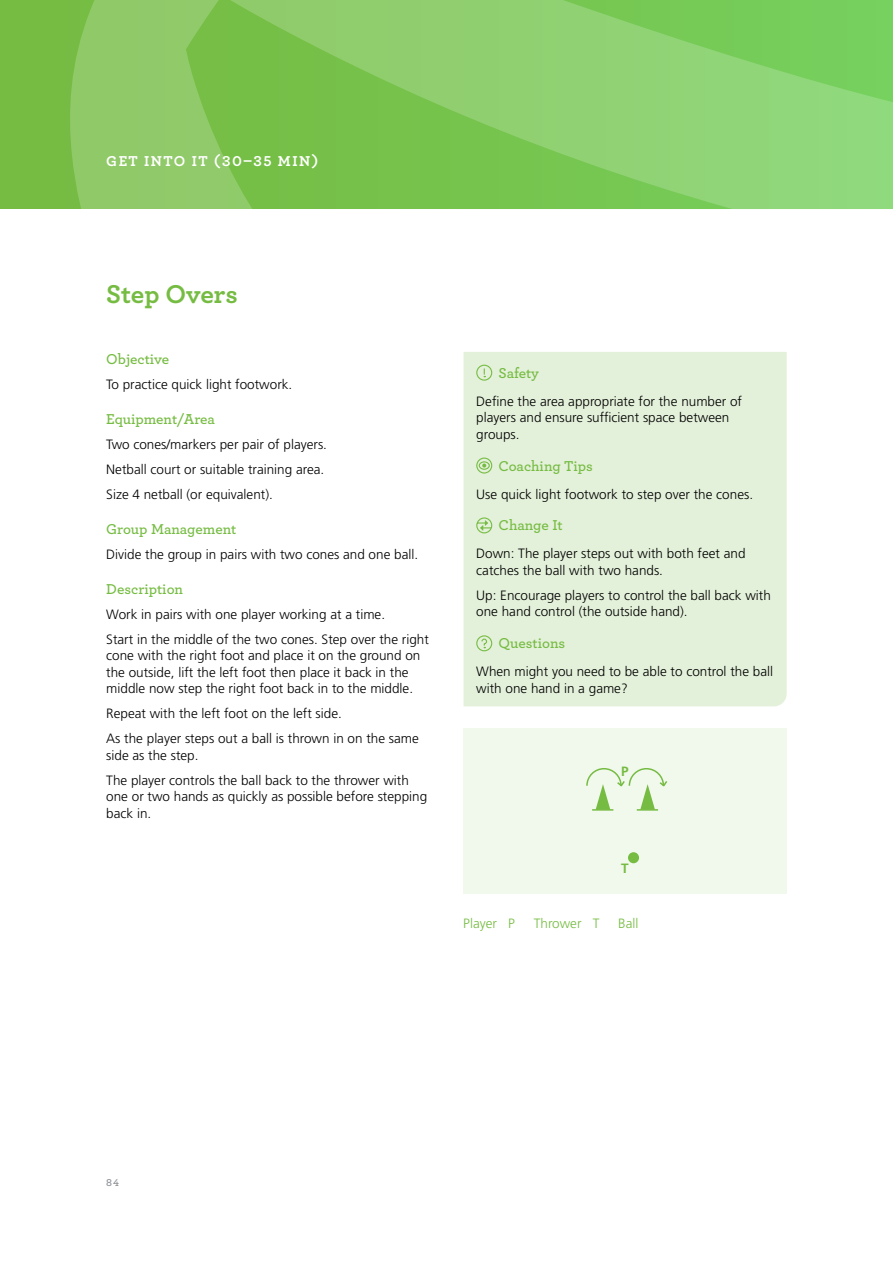
<style>
.page{position:relative;width:893px;height:1263px;background:#fff}
.page>*{position:absolute;margin:0;border:0;box-sizing:border-box;transform-origin:0 0}
.t1{font:700 27px "Archer";color:#76bc43}
.t2{font:600 15px "Archer";color:#76bc43}
.t3{font:700 15px "Archer";letter-spacing:.1em;color:#fff}
.t4{font:300 13.5px/16.5px "Frutiger LT Std";color:#000}
.t5{font:300 13.5px "Frutiger LT Std";color:#76bc43}
.t6{font:700 13.5px "Frutiger LT Std";color:#76bc43}
.t7{font:600 10.5px "Archer";color:#8f9398}
</style>
<div class="page">
<svg style="left:0;top:0;width:893px;height:209px;background:#84ca60"></svg>
<div style="left:463px;top:352px;width:324px;height:354px;background:#e4f1da"></div>
<svg style="left:476px;top:364px;width:17px;height:17px"></svg>
<svg style="left:476px;top:457px;width:17px;height:17px"></svg>
<svg style="left:476px;top:517px;width:17px;height:17px"></svg>
<svg style="left:476px;top:635px;width:17px;height:17px"></svg>
<div style="left:463px;top:728px;width:324px;height:165px;background:#f1f8ec"></div>
<hr style="left:592px;top:809px;width:21px;height:2px;background:#76bc43">
<hr style="left:637px;top:809px;width:21px;height:2px;background:#76bc43">
<svg style="left:586px;top:768px;width:82px;height:42px"></svg>
<div style="left:628px;top:852px;width:11px;height:11px;background:#76bc43;border-radius:50%"></div>
<p class="t3" style="left:106px;top:149px;width:214px">GET INTO IT (30–35 MIN)</p>
<h1 class="t1" style="left:106px;top:273px;width:133px">Step Overs</h1>
<p class="t2" style="left:106px;top:348px;width:64px">Objective</p>
<p class="t4" style="left:106px;top:376px;width:188px">To practice quick light footwork.</p>
<p class="t2" style="left:106px;top:408px;width:110px">Equipment/Area</p>
<p class="t4" style="left:106px;top:432px;width:222px;line-height:25px">Two cones/markers per pair of players.<br>Netball court or suitable training area.<br>Size 4 netball (or equivalent).</p>
<p class="t2" style="left:106px;top:517px;width:132px">Group Management</p>
<p class="t4" style="left:106px;top:546px;width:313px">Divide the group in pairs with two cones and one ball.</p>
<p class="t2" style="left:106px;top:577px;width:78px">Description</p>
<p class="t4" style="left:106px;top:602px;width:324px;line-height:25px">Work in pairs with one player working at a time.<br>Start in the middle of the two cones. Step over the right</p>
<p class="t4" style="left:106px;top:647px;width:316px">cone with the right foot and place it on the ground on the outside, lift the left foot then place it back in the middle now step the right foot back in to the middle.</p>
<p class="t4" style="left:106px;top:701px;width:314px;line-height:25px">Repeat with the left foot on the left side.<br>As the player steps out a ball is thrown in on the same</p>
<p class="t4" style="left:106px;top:743px;width:304px;line-height:25px">side as the step.<br>The player controls the ball back to the thrower with</p>
<p class="t4" style="left:106px;top:788px;width:322px">one or two hands as quickly as possible before stepping back in.</p>
<p class="t2" style="left:499px;top:361px;width:42px">Safety</p>
<p class="t4" style="left:476px;top:393px;width:267px">Define the area appropriate for the number of players and ensure sufficient space between groups.</p>
<p class="t2" style="left:499px;top:454px;width:96px">Coaching Tips</p>
<p class="t4" style="left:476px;top:486px;width:278px">Use quick light footwork to step over the cones.</p>
<p class="t2" style="left:499px;top:514px;width:66px">Change It</p>
<p class="t4" style="left:476px;top:546px;width:271px">Down: The player steps out with both feet and catches the ball with two hands.</p>
<p class="t4" style="left:476px;top:587px;width:296px">Up: Encourage players to control the ball back with one hand control (the outside hand).</p>
<p class="t2" style="left:499px;top:632px;width:68px">Questions</p>
<p class="t4" style="left:476px;top:664px;width:298px">When might you need to be able to control the ball with one hand in a game?</p>
<p class="t6" style="left:621px;top:763px;width:9px">P</p>
<p class="t6" style="left:621px;top:861px;width:9px">T</p>
<p class="t5" style="left:463px;top:916px;width:53px">Player P</p>
<p class="t5" style="left:534px;top:916px;width:67px">Thrower T</p>
<p class="t5" style="left:618px;top:916px;width:22px">Ball</p>
<p class="t7" style="left:106px;top:1175px;width:14px">84</p>
</div>
